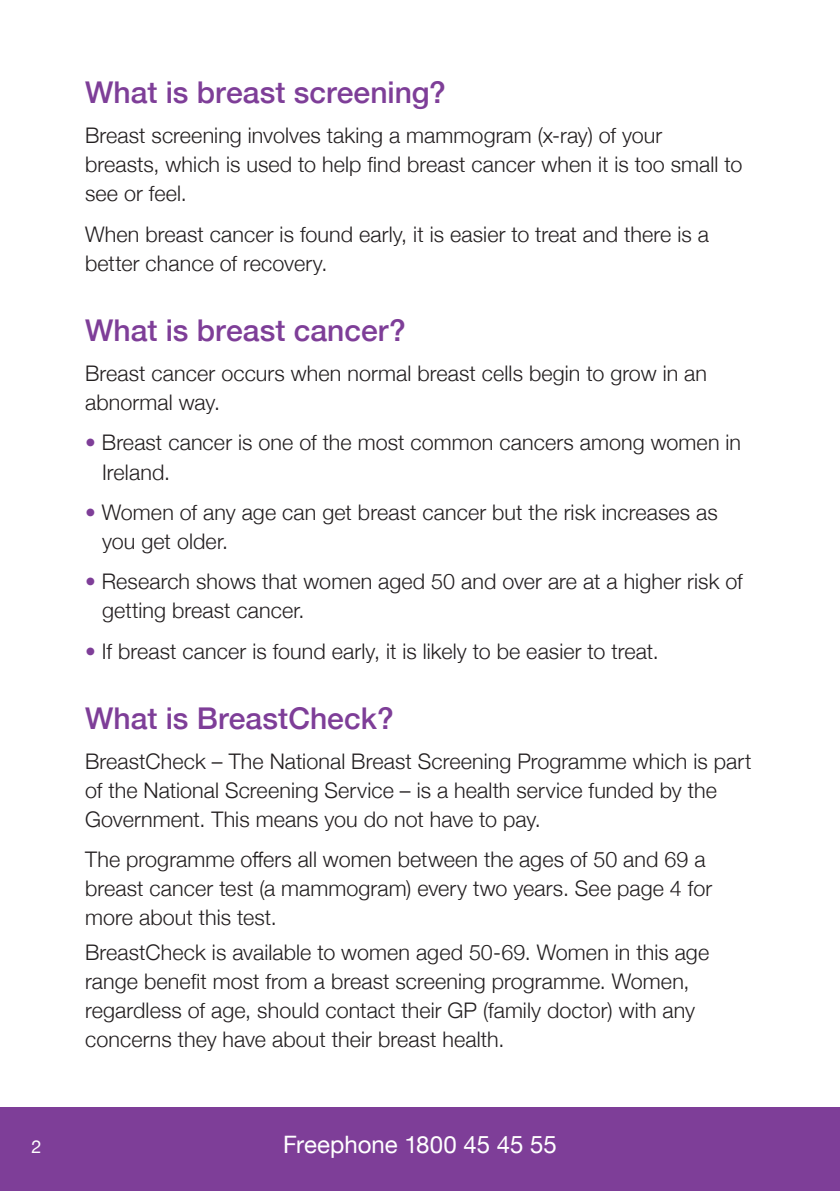
<style>
.page{position:relative;width:840px;height:1191px;background:#fff}
.page>*{position:absolute;margin:0;border:0;box-sizing:border-box;transform-origin:0 0}
.head_1{font:500 30px "Helvetica Neue";color:#7e3e98}
.head_1-2{font:24px "Helvetica Neue";color:#fff}
.body_text{font:300 21.6px/29px "Helvetica Neue";letter-spacing:.005em;color:#231f20}
.bullets{font:300 21.6px/29px "Helvetica Neue";letter-spacing:.005em;color:#231f20}
.head_1-3{font:18px "Helvetica Neue";color:#fff}
.s1{color:#7e3e98}
</style>
<div class="page">
<div style="left:0;top:1107px;width:839px;height:84px;background:#7e3e98"></div>
<p class="head_1" style="left:85px;top:68px;width:362px">What is breast screening?</p>
<p class="body_text" style="left:85px;top:120px;width:658px">Breast screening involves taking a mammogram (x-ray) of your<br>breasts, which is used to help find breast cancer when it is too small to see or feel.</p>
<p class="body_text" style="left:85px;top:218px;width:625px">When breast cancer is found early, it is easier to treat and there is a better chance of recovery.</p>
<p class="head_1" style="left:85px;top:306px;width:322px">What is breast cancer?</p>
<p class="body_text" style="left:85px;top:357px;width:623px">Breast cancer occurs when normal breast cells begin to grow in an abnormal way.</p>
<p class="bullets" style="left:102px;top:427px;width:640px;text-indent:-17px"><span class="s1">•</span> Breast cancer is one of the most common cancers among women in<br>Ireland.</p>
<p class="bullets" style="left:102px;top:496px;width:617px;text-indent:-17px"><span class="s1">•</span> Women of any age can get breast cancer but the risk increases as you get older.</p>
<p class="bullets" style="left:102px;top:565px;width:641px;text-indent:-17px"><span class="s1">•</span> Research shows that women aged 50 and over are at a higher risk of getting breast cancer.</p>
<p class="bullets" style="left:85px;top:635px;width:574px"><span class="s1">•</span> If breast cancer is found early, it is likely to be easier to treat.</p>
<p class="head_1" style="left:85px;top:694px;width:310px">What is BreastCheck?</p>
<p class="body_text" style="left:85px;top:745px;width:667px">BreastCheck – The National Breast Screening Programme which is part of the National Screening Service – is a health service funded by the<br>Government. This means you do not have to pay.</p>
<p class="body_text" style="left:85px;top:843px;width:628px">The programme offers all women between the ages of 50 and 69 a breast cancer test (a mammogram) every two years. See page 4 for more about this test.</p>
<p class="body_text" style="left:85px;top:936px;width:625px">BreastCheck is available to women aged 50-69. Women in this age range benefit most from a breast screening programme. Women, regardless of age, should contact their GP (family doctor) with any concerns they have about their breast health.</p>
<p class="head_1-3" style="left:31px;top:1133px;width:12px">2</p>
<p class="head_1-2" style="left:283px;top:1127px;width:275px">Freephone 1800 45 45 55</p>
</div>
